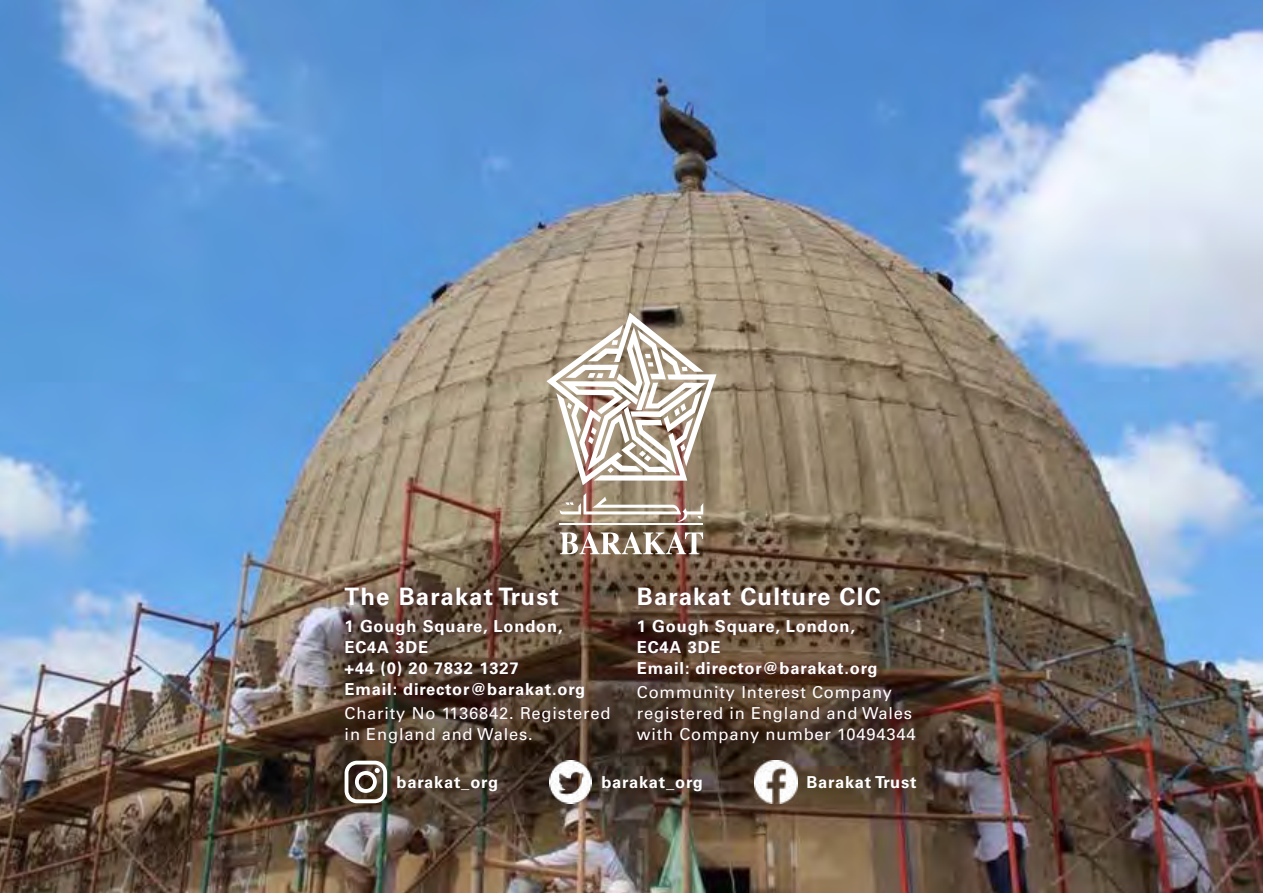
<style>
.page{position:relative;width:1263px;height:893px;background:#fff}
.page>*{position:absolute;margin:0;border:0;box-sizing:border-box;transform-origin:0 0}
.t1{font:700 24px "Univers LT Std";letter-spacing:.05em;color:#fff}
.t2{font:700 16.5px/21px "Univers LT Std";letter-spacing:.05em;color:#fff}
.t3{font:16.5px/21px "Univers LT Std";letter-spacing:.05em;color:#fff}
</style>
<div class="page">
<img style="left:0;top:0;width:1263px;height:893px">
<svg style="left:546px;top:313px;width:170px;height:172px"></svg>
<svg style="left:559px;top:493px;width:144px;height:29px;background:#b09e8a"></svg>
<hr style="left:560px;top:523px;width:143px;height:2px;background:#fff">
<svg style="left:560px;top:532px;width:143px;height:22px"></svg>
<div style="left:336px;top:578px;width:283px;height:174px;background:#3d1522;opacity:.75"></div>
<div style="left:628px;top:578px;width:296px;height:174px;background:#3d1522;opacity:.75"></div>
<svg style="left:345px;top:761px;width:42px;height:42px"></svg>
<img style="left:754px;top:761px;width:43px;height:42px">
<img style="left:549px;top:761px;width:43px;height:42px">
<h1 class="t1" style="left:345px;top:582px;width:216px">The Barakat Trust</h1>
<p class="t2" style="left:345px;top:615px;width:242px">1 Gough Square, London,<br>EC4A 3DE<br>+44 (0) 20 7832 1327<br>Email: director@barakat.org</p>
<p class="t3" style="left:345px;top:702px;width:267px">Charity No 1136842. Registered in England and Wales.</p>
<h1 class="t1" style="left:637px;top:582px;width:245px">Barakat Culture CIC</h1>
<p class="t2" style="left:637px;top:615px;width:242px">1 Gough Square, London,<br>EC4A 3DE<br>Email: director@barakat.org</p>
<p class="t3" style="left:637px;top:681px;width:280px">Community Interest Company registered in England and Wales with Company number 10494344</p>
<p class="t2" style="left:396px;top:771px;width:103px">barakat_org</p>
<p class="t2" style="left:601px;top:771px;width:103px">barakat_org</p>
<p class="t2" style="left:806px;top:771px;width:112px">Barakat Trust</p>
</div>
